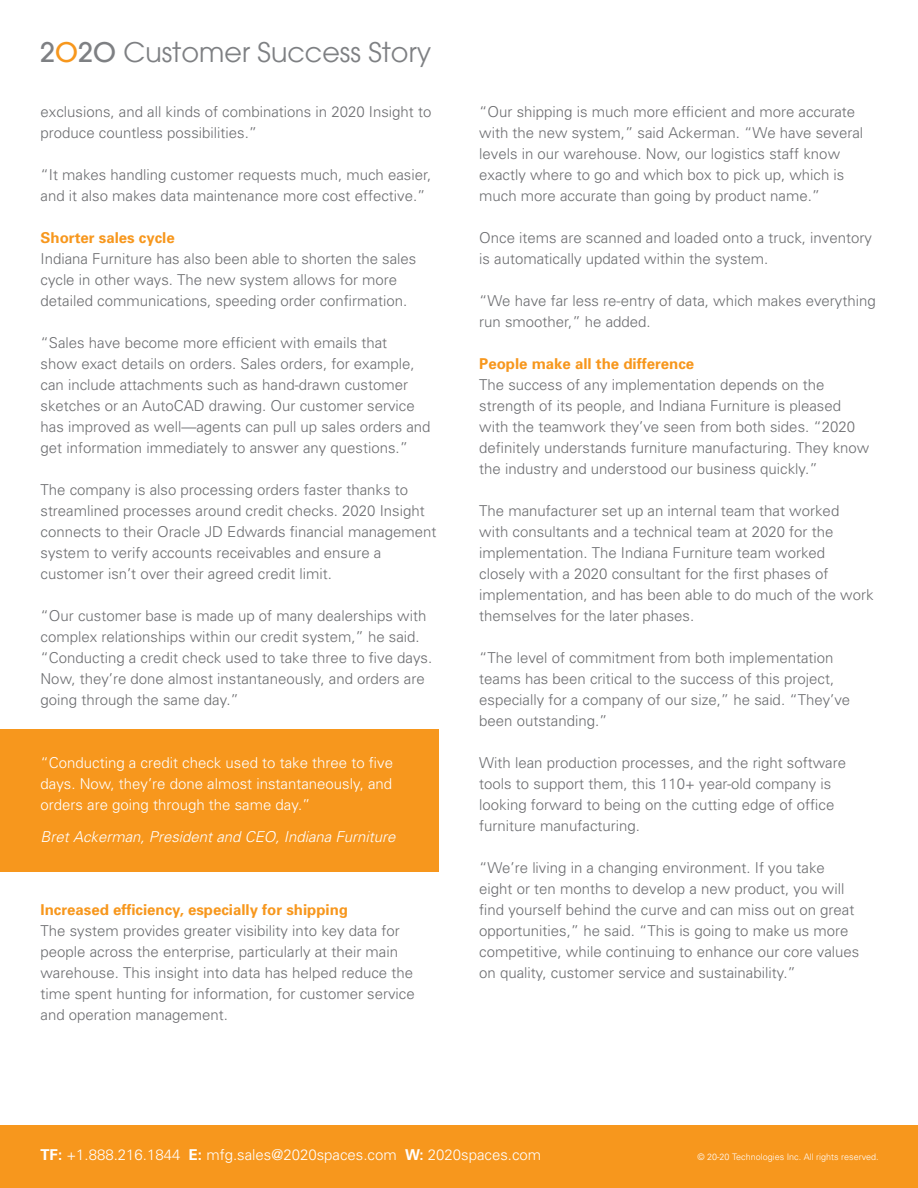
<style>
.page{position:relative;width:918px;height:1188px;background:#fff}
.page>*{position:absolute;margin:0;border:0;box-sizing:border-box;transform-origin:0 0}
.t1{font:27px "Avant Garde";color:#7e8083}
.t2{font:300 15px/21px "Univers";color:#6c6d70}
.t3{font:300 15px/21px "Univers";color:#fff;text-align:justify}
.t4{font:700 15px "Univers";color:#f7971d}
.t5{font:italic 300 15px "Univers";color:#fff}
.t6{font:300 9px "Univers";color:#fff}
.s1{font-weight:500}
.s2{font-weight:500;color:#f7971d}
.s3{font-weight:700}
</style>
<div class="page">
<div style="left:0;top:1125px;width:918px;height:63px;background:#f7971d"></div>
<div style="left:0;top:729px;width:439px;height:143px;background:#f7971d"></div>
<h1 class="t1" style="left:40px;top:36px;width:392px"><span class="s1">2</span><span class="s2">O</span><span class="s1">2O</span> Customer Success Story</h1>
<p class="t2" style="left:40px;top:101px;width:392px">exclusions, and all kinds of combinations in 2020 Insight to produce countless possibilities.”</p>
<p class="t2" style="left:40px;top:164px;width:392px">“It makes handling customer requests much, much easier, and it also makes data maintenance more cost effective.”</p>
<p class="t4" style="left:40px;top:229px;width:136px">Shorter sales cycle</p>
<p class="t2" style="left:40px;top:248px;width:377px">Indiana Furniture has also been able to shorten the sales cycle in other ways. The new system allows for more detailed communications, speeding order confirmation.</p>
<p class="t2" style="left:40px;top:332px;width:392px">“Sales have become more efficient with emails that<br>show exact details on orders. Sales orders, for example, can include attachments such as hand-drawn customer sketches or an AutoCAD drawing. Our customer service has improved as well—agents can pull up sales orders and get information immediately to answer any questions.”</p>
<p class="t2" style="left:40px;top:479px;width:397px">The company is also processing orders faster thanks to streamlined processes around credit checks. 2020 Insight connects to their Oracle JD Edwards financial management system to verify accounts receivables and ensure a customer isn’t over their agreed credit limit.</p>
<p class="t2" style="left:40px;top:605px;width:393px">“Our customer base is made up of many dealerships with complex relationships within our credit system,” he said. “Conducting a credit check used to take three to five days.<br>Now, they’re done almost instantaneously, and orders are going through the same day.”</p>
<p class="t3" style="left:40px;top:752px;width:354px">“Conducting a credit check used to take three to five days. Now, they’re done almost instantaneously, and orders are going through the same day.”</p>
<p class="t5" style="left:40px;top:827px;width:357px">Bret Ackerman, President and CEO, Indiana Furniture</p>
<p class="t4" style="left:40px;top:901px;width:309px">Increased efficiency, especially for shipping</p>
<p class="t2" style="left:40px;top:920px;width:376px">The system provides greater visibility into key data for people across the enterprise, particularly at their main warehouse. This insight into data has helped reduce the time spent hunting for information, for customer service and operation management.</p>
<p class="t2" style="left:479px;top:101px;width:385px">“Our shipping is much more efficient and more accurate with the new system,” said Ackerman. “We have several levels in our warehouse. Now, our logistics staff know exactly where to go and which box to pick up, which is much more accurate than going by product name.”</p>
<p class="t2" style="left:479px;top:227px;width:394px">Once items are scanned and loaded onto a truck, inventory is automatically updated within the system.</p>
<p class="t2" style="left:479px;top:290px;width:398px">“We have far less re-entry of data, which makes everything run smoother,” he added.</p>
<p class="t4" style="left:479px;top:355px;width:217px">People make all the difference</p>
<p class="t2" style="left:479px;top:374px;width:392px">The success of any implementation depends on the strength of its people, and Indiana Furniture is pleased with the teamwork they’ve seen from both sides. “2020 definitely understands furniture manufacturing. They know the industry and understood our business quickly.”</p>
<p class="t2" style="left:479px;top:500px;width:396px">The manufacturer set up an internal team that worked<br>with consultants and a technical team at 2020 for the implementation. The Indiana Furniture team worked closely with a 2020 consultant for the first phases of implementation, and has been able to do much of the work themselves for the later phases.</p>
<p class="t2" style="left:479px;top:647px;width:372px">“The level of commitment from both implementation teams has been critical to the success of this project, especially for a company of our size,” he said. “They’ve been outstanding.”</p>
<p class="t2" style="left:479px;top:752px;width:368px">With lean production processes, and the right software tools to support them, this 110+ year-old company is looking forward to being on the cutting edge of office furniture manufacturing.</p>
<p class="t2" style="left:479px;top:857px;width:382px">“We’re living in a changing environment. If you take eight or ten months to develop a new product, you will find yourself behind the curve and can miss out on great opportunities,” he said. “This is going to make us more competitive, while continuing to enhance our core values on quality, customer service and sustainability.”</p>
<p class="t3" style="left:40px;top:1145px;width:502px"><span class="s3">TF:</span> +1.888.216.1844 <span class="s3">E:</span> mfg.sales@2020spaces.com <span class="s3">W:</span> 2020spaces.com</p>
<p class="t6" style="left:697px;top:1152px;width:183px">© 20-20 Technologies Inc. All rights reserved.</p>
</div>
